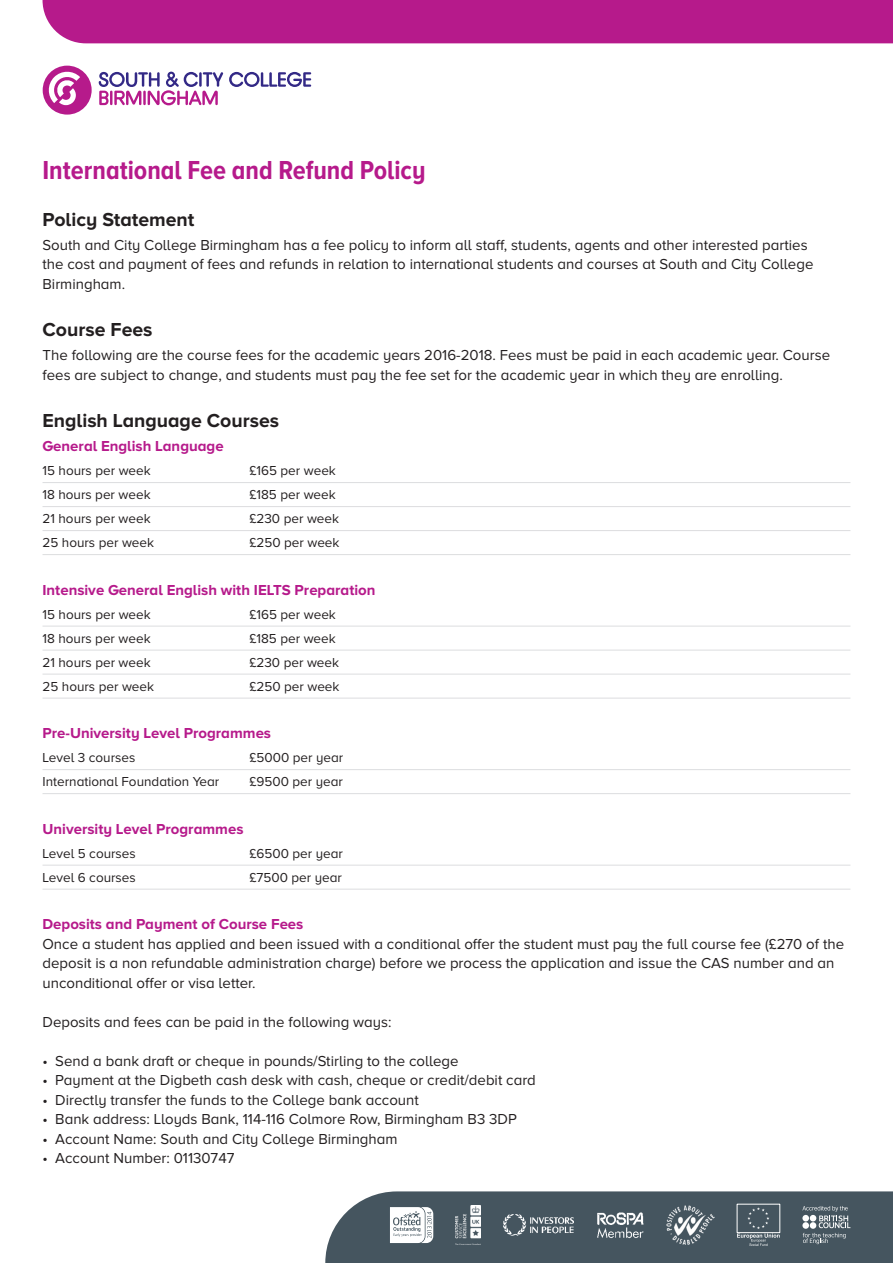
<style>
.page{position:relative;width:893px;height:1263px;background:#fff}
.page>*{position:absolute;margin:0;border:0;box-sizing:border-box;transform-origin:0 0}
.t1{font:700 27px "Proxima Nova A Cond";color:#b61a8b}
.t2{font:700 19.5px "Proxima Nova A";color:#231f20}
.t3{font:15px/19.5px "Proxima Nova A";color:#231f20}
.t4{font:700 15px "Proxima Nova A";color:#b61a8b}
.t5{font:13.5px "Proxima Nova A";color:#231f20}
</style>
<div class="page">
<div style="left:43px;top:0;width:850px;height:43px;background:#b61a8b"></div>
<div style="left:43px;top:65px;width:49px;height:50px;background:#b61a8b;border-radius:50%"></div>
<svg style="left:47px;top:70px;width:33px;height:35px"></svg>
<svg style="left:229px;top:72px;width:82px;height:15px"></svg>
<svg style="left:99px;top:72px;width:124px;height:33px"></svg>
<svg style="left:325px;top:1191px;width:568px;height:72px;background:#596871"></svg>
<img style="left:503px;top:1214px;width:70px;height:21px">
<hr style="left:43px;top:482px;width:807px;height:1px;background:#dcdddf">
<hr style="left:43px;top:506px;width:807px;height:1px;background:#dcdddf">
<hr style="left:43px;top:530px;width:807px;height:1px;background:#dcdddf">
<hr style="left:43px;top:554px;width:807px;height:1px;background:#dcdddf">
<hr style="left:43px;top:626px;width:807px;height:1px;background:#dcdddf">
<hr style="left:43px;top:650px;width:807px;height:1px;background:#dcdddf">
<hr style="left:43px;top:674px;width:807px;height:1px;background:#dcdddf">
<hr style="left:43px;top:698px;width:807px;height:1px;background:#dcdddf">
<hr style="left:43px;top:769px;width:807px;height:1px;background:#dcdddf">
<hr style="left:43px;top:793px;width:807px;height:1px;background:#dcdddf">
<hr style="left:43px;top:865px;width:807px;height:1px;background:#dcdddf">
<hr style="left:43px;top:889px;width:807px;height:1px;background:#dcdddf">
<h1 class="t1" style="left:43px;top:155px;width:385px">International Fee and Refund Policy</h1>
<h2 class="t2" style="left:43px;top:209px;width:153px">Policy Statement</h2>
<p class="t3" style="left:43px;top:235px;width:772px">South and City College Birmingham has a fee policy to inform all staff, students, agents and other interested parties the cost and payment of fees and refunds in relation to international students and courses at South and City College<br>Birmingham.</p>
<h2 class="t2" style="left:43px;top:319px;width:112px">Course Fees</h2>
<p class="t3" style="left:43px;top:345px;width:789px">The following are the course fees for the academic years 2016-2018. Fees must be paid in each academic year. Course fees are subject to change, and students must pay the fee set for the academic year in which they are enrolling.</p>
<h2 class="t2" style="left:43px;top:410px;width:238px">English Language Courses</h2>
<p class="t4" style="left:43px;top:437px;width:183px">General English Language</p>
<p class="t5" style="left:43px;top:463px;width:110px">15 hours per week</p>
<p class="t5" style="left:250px;top:463px;width:88px">£165 per week</p>
<p class="t5" style="left:43px;top:487px;width:110px">18 hours per week</p>
<p class="t5" style="left:250px;top:487px;width:88px">£185 per week</p>
<p class="t5" style="left:43px;top:511px;width:110px">21 hours per week</p>
<p class="t5" style="left:250px;top:511px;width:91px">£230 per week</p>
<p class="t5" style="left:43px;top:535px;width:113px">25 hours per week</p>
<p class="t5" style="left:250px;top:535px;width:91px">£250 per week</p>
<p class="t4" style="left:43px;top:581px;width:335px">Intensive General English with IELTS Preparation</p>
<p class="t5" style="left:43px;top:606px;width:110px">15 hours per week</p>
<p class="t5" style="left:250px;top:606px;width:88px">£165 per week</p>
<p class="t5" style="left:43px;top:630px;width:110px">18 hours per week</p>
<p class="t5" style="left:250px;top:630px;width:88px">£185 per week</p>
<p class="t5" style="left:43px;top:654px;width:110px">21 hours per week</p>
<p class="t5" style="left:250px;top:654px;width:91px">£230 per week</p>
<p class="t5" style="left:43px;top:678px;width:113px">25 hours per week</p>
<p class="t5" style="left:250px;top:678px;width:91px">£250 per week</p>
<p class="t4" style="left:43px;top:724px;width:230px">Pre-University Level Programmes</p>
<p class="t5" style="left:43px;top:750px;width:94px">Level 3 courses</p>
<p class="t5" style="left:250px;top:750px;width:95px">£5000 per year</p>
<p class="t5" style="left:43px;top:774px;width:178px">International Foundation Year</p>
<p class="t5" style="left:250px;top:774px;width:95px">£9500 per year</p>
<p class="t4" style="left:43px;top:820px;width:203px">University Level Programmes</p>
<p class="t5" style="left:43px;top:845px;width:95px">Level 5 courses</p>
<p class="t5" style="left:250px;top:845px;width:95px">£6500 per year</p>
<p class="t5" style="left:43px;top:869px;width:95px">Level 6 courses</p>
<p class="t5" style="left:250px;top:869px;width:94px">£7500 per year</p>
<p class="t4" style="left:43px;top:915px;width:262px">Deposits and Payment of Course Fees</p>
<p class="t3" style="left:43px;top:934px;width:803px">Once a student has applied and been issued with a conditional offer the student must pay the full course fee (£270 of the deposit is a non refundable administration charge) before we process the application and issue the CAS number and an unconditional offer or visa letter.</p>
<p class="t3" style="left:43px;top:1012px;width:350px">Deposits and fees can be paid in the following ways:</p>
<p class="t3" style="left:43px;top:1051px;width:418px">• Send a bank draft or cheque in pounds/Stirling to the college</p>
<p class="t3" style="left:43px;top:1070px;width:495px">• Payment at the Digbeth cash desk with cash, cheque or credit/debit card</p>
<p class="t3" style="left:43px;top:1090px;width:378px">• Directly transfer the funds to the College bank account</p>
<p class="t3" style="left:43px;top:1109px;width:476px">• Bank address: Lloyds Bank, 114-116 Colmore Row, Birmingham B3 3DP</p>
<p class="t3" style="left:43px;top:1129px;width:357px">• Account Name: South and City College Birmingham</p>
<p class="t3" style="left:43px;top:1148px;width:193px">• Account Number: 01130747</p>
</div>
